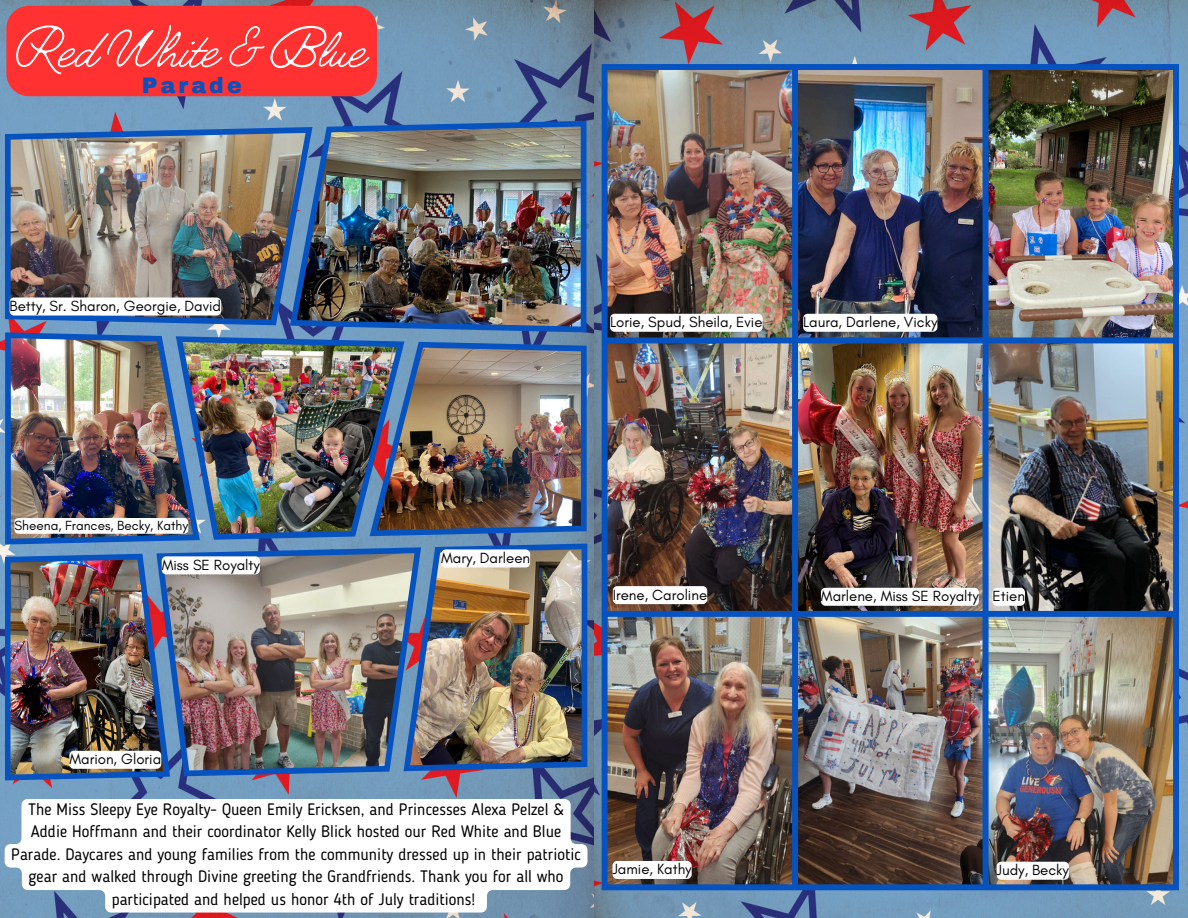
<style>
.page{position:relative;width:1188px;height:918px;background:#fff}
.page>*{position:absolute;margin:0;border:0;box-sizing:border-box;transform-origin:0 0}
.t1{font:300 60.9px "Jimmy Script";color:#fff}
.t2{font:900 21.9px "Archivo";letter-spacing:.145em;color:#0652bf}
.t3{font:16.5px/22.5px "Blogger Sans";color:#000;text-align:center}
.t4{font:15px "Glacial Indifference";color:#000}
.t5{font:13.5px "Glacial Indifference";color:#000}
</style>
<div class="page">
<img style="left:0;top:0;width:1188px;height:918px">
<img style="left:5px;top:127px;width:285px;height:198px">
<img style="left:290px;top:121px;width:296px;height:211px">
<img style="left:5px;top:332px;width:195px;height:213px">
<img style="left:176px;top:336px;width:229px;height:204px">
<img style="left:370px;top:342px;width:217px;height:194px">
<img style="left:5px;top:554px;width:165px;height:226px">
<img style="left:156px;top:547px;width:265px;height:229px">
<img style="left:404px;top:544px;width:183px;height:227px">
<div style="left:6px;top:6px;width:371px;height:90px;background:#ff3131;border-radius:23px"></div>
<svg style="left:5px;top:799px;width:582px;height:114px"></svg>
<div style="left:10px;top:298px;width:211px;height:18px;background:#fff;border-radius:5px"></div>
<div style="left:441px;top:549px;width:89px;height:18px;background:#fff;border-radius:5px"></div>
<div style="left:162px;top:556px;width:98px;height:18px;background:#fff;border-radius:5px"></div>
<div style="left:14px;top:518px;width:174px;height:16px;background:#fff;border-radius:4px"></div>
<div style="left:69px;top:751px;width:92px;height:18px;background:#fff;border-radius:5px"></div>
<img style="left:602px;top:64px;width:577px;height:826px">
<div style="left:613px;top:861px;width:79px;height:18px;background:#fff;border-radius:5px"></div>
<div style="left:997px;top:862px;width:72px;height:18px;background:#fff;border-radius:5px"></div>
<div style="left:613px;top:586px;width:94px;height:18px;background:#fff;border-radius:5px"></div>
<div style="left:821px;top:588px;width:158px;height:18px;background:#fff;border-radius:5px"></div>
<div style="left:992px;top:588px;width:33px;height:18px;background:#fff;border-radius:5px"></div>
<div style="left:610px;top:314px;width:153px;height:18px;background:#fff;border-radius:5px"></div>
<div style="left:803px;top:314px;width:134px;height:18px;background:#fff;border-radius:5px"></div>
<p class="t1" style="left:16px;top:10px;width:353px">Red White &amp; Blue</p>
<h2 class="t2" style="left:142px;top:74px;width:101px">Parade</h2>
<h2 class="t4" style="left:10px;top:297px;width:213px">Betty, Sr. Sharon, Georgie, David</h2>
<h2 class="t4" style="left:610px;top:313px;width:154px">Lorie, Spud, Sheila, Evie</h2>
<h2 class="t4" style="left:803px;top:313px;width:136px">Laura, Darlene, Vicky</h2>
<p class="t5" style="left:14px;top:518px;width:175px">Sheena, Frances, Becky, Kathy</p>
<h2 class="t4" style="left:162px;top:556px;width:100px">Miss SE Royalty</h2>
<h2 class="t4" style="left:441px;top:549px;width:91px">Mary, Darleen</h2>
<h2 class="t4" style="left:613px;top:585px;width:96px">Irene, Caroline</h2>
<h2 class="t4" style="left:821px;top:587px;width:159px">Marlene, Miss SE Royalty</h2>
<h2 class="t4" style="left:992px;top:587px;width:34px">Etien</h2>
<h2 class="t4" style="left:69px;top:750px;width:93px">Marion, Gloria</h2>
<h2 class="t3" style="left:11px;top:799px;width:571px">The Miss Sleepy Eye Royalty- Queen Emily Ericksen, and Princesses Alexa Pelzel &amp; Addie Hoffmann and their coordinator Kelly Blick hosted our Red White and Blue Parade. Daycares and young families from the community dressed up in their patriotic gear and walked through Divine greeting the Grandfriends. Thank you for all who participated and helped us honor 4th of July traditions!</h2>
<h2 class="t4" style="left:613px;top:860px;width:81px">Jamie, Kathy</h2>
<h2 class="t4" style="left:997px;top:861px;width:74px">Judy, Becky</h2>
</div>
